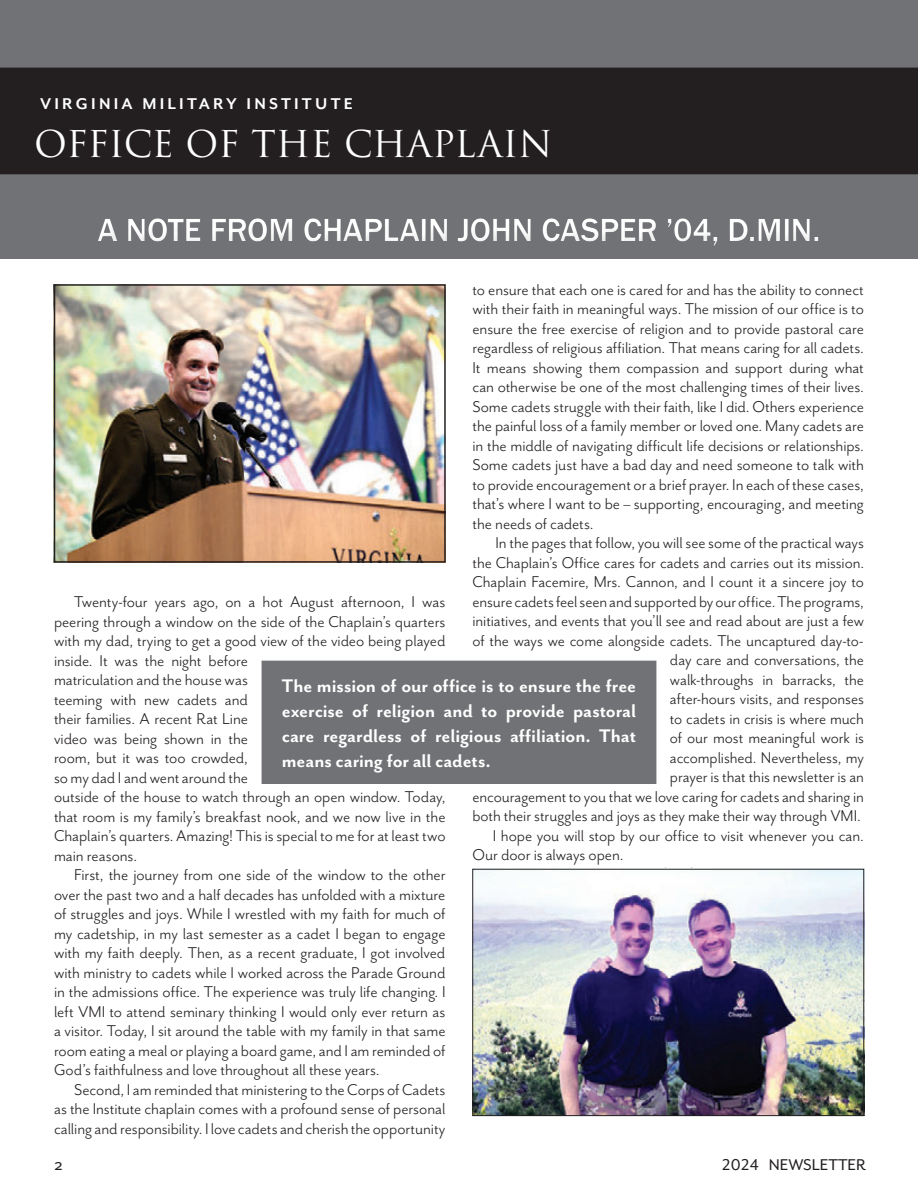
<style>
.page{position:relative;width:918px;height:1188px;background:#fff}
.page>*{position:absolute;margin:0;border:0;box-sizing:border-box;transform-origin:0 0}
.t1{font:36px "Trajan Pro 3";letter-spacing:-.01em;color:#fff}
.t2{font:500 33px "Franklin Gothic";letter-spacing:-.005em;color:#fff}
.Main_text{font:700 21px/25.2px "Mr Eaves San OT";letter-spacing:-.005em;color:#fff;text-align:justify}
.Main_text-2{font:18px/19.5px "Mr Eaves San OT";letter-spacing:-.005em;color:#231f20;text-align:justify}
.t3{font:700 18px "Mr Eaves Mod OT";letter-spacing:.18em;color:#fff}
.t4{font:18px "Mr Eaves San OT";color:#231f20}
</style>
<div class="page">
<div style="left:0;top:0;width:918px;height:259px;background:#717275"></div>
<div style="left:0;top:68px;width:918px;height:106px;background:#231f20"></div>
<img style="left:57px;top:287px;width:386px;height:273px">
<div style="left:54px;top:284px;width:392px;height:279px;border:2px solid #231f20"></div>
<img style="left:474px;top:871px;width:388px;height:243px">
<div style="left:472px;top:869px;width:392px;height:247px;border:1px solid #231f20"></div>
<div style="left:262px;top:661px;width:394px;height:123px;background:#717275"></div>
<p class="t3" style="left:40px;top:94px;width:314px">VIRGINIA MILITARY INSTITUTE</p>
<h1 class="t1" style="left:34px;top:119px;width:520px">OFFICE OF THE CHAPLAIN</h1>
<h2 class="t2" style="left:98px;top:210px;width:724px">A NOTE FROM CHAPLAIN JOHN CASPER ’04, D.MIN.</h2>
<p class="Main_text-2" style="left:472px;top:280px;width:393px">to ensure that each one is cared for and has the ability to connect with their faith in meaningful ways. The mission of our office is to ensure the free exercise of religion and to provide pastoral care regardless of religious affiliation. That means caring for all cadets.<br>It means showing them compassion and support during what can otherwise be one of the most challenging times of their lives.<br>Some cadets struggle with their faith, like I did. Others experience the painful loss of a family member or loved one. Many cadets are in the middle of navigating difficult life decisions or relationships.<br>Some cadets just have a bad day and need someone to talk with to provide encouragement or a brief prayer. In each of these cases, that’s where I want to be – supporting, encouraging, and meeting the needs of cadets.</p>
<p class="Main_text-2" style="left:473px;top:533px;width:393px;text-align:right">In the pages that follow, you will see some of the practical ways the Chaplain’s Office cares for cadets and carries out its mission.<br>Chaplain Facemire, Mrs. Cannon, and I count it a sincere joy to ensure cadets feel seen and supported by our office. The programs, initiatives, and events that you’ll see and read about are just a few of the ways we come alongside cadets. The uncaptured day-to&shy;day care and conversations, the<br>walk-throughs in barracks, the<br>after-hours visits, and responses<br>to cadets in crisis is where much<br>of our most meaningful work is<br>accomplished. Nevertheless, my<br>prayer is that this newsletter is an<br>encouragement to you that we love caring for cadets and sharing in both their struggles and joys as they make their way through VMI.</p>
<p class="Main_text-2" style="left:472px;top:826px;width:393px;text-indent:20px">I hope you will stop by our office to visit whenever you can.<br>Our door is always open.</p>
<p class="Main_text-2" style="left:54px;top:592px;width:393px;text-align:left;text-indent:20px">Twenty-four years ago, on a hot August afternoon, I was peering through a window on the side of the Chaplain’s quarters with my dad, trying to get a good view of the video being played inside. It was the night before<br>matriculation and the house was<br>teeming with new cadets and<br>their families. A recent Rat Line<br>video was being shown in the<br>room, but it was too crowded,<br>so my dad I and went around the<br>outside of the house to watch through an open window. Today, that room is my family’s breakfast nook, and we now live in the Chaplain’s quarters. Amazing! This is special to me for at least two main reasons.</p>
<p class="Main_text-2" style="left:54px;top:865px;width:393px;text-indent:20px">First, the journey from one side of the window to the other over the past two and a half decades has unfolded with a mixture of struggles and joys. While I wrestled with my faith for much of my cadetship, in my last semester as a cadet I began to engage with my faith deeply. Then, as a recent graduate, I got involved with ministry to cadets while I worked across the Parade Ground in the admissions office. The experience was truly life changing. I left VMI to attend seminary thinking I would only ever return as a visitor. Today, I sit around the table with my family in that same room eating a meal or playing a board game, and I am reminded of God’s faithfulness and love throughout all these years.</p>
<p class="Main_text-2" style="left:54px;top:1080px;width:393px;text-indent:20px">Second, I am reminded that ministering to the Corps of Cadets as the Institute chaplain comes with a profound sense of personal calling and responsibility. I love cadets and cherish the opportunity</p>
<p class="Main_text" style="left:282px;top:673px;width:356px">The mission of our office is to ensure the free exercise of religion and to provide pastoral care regardless of religious affiliation. That means caring for all cadets.</p>
<p class="t4" style="left:54px;top:1154px;width:10px">2</p>
<p class="t4" style="left:722px;top:1154px;width:146px">2024 NEWSLETTER</p>
</div>
